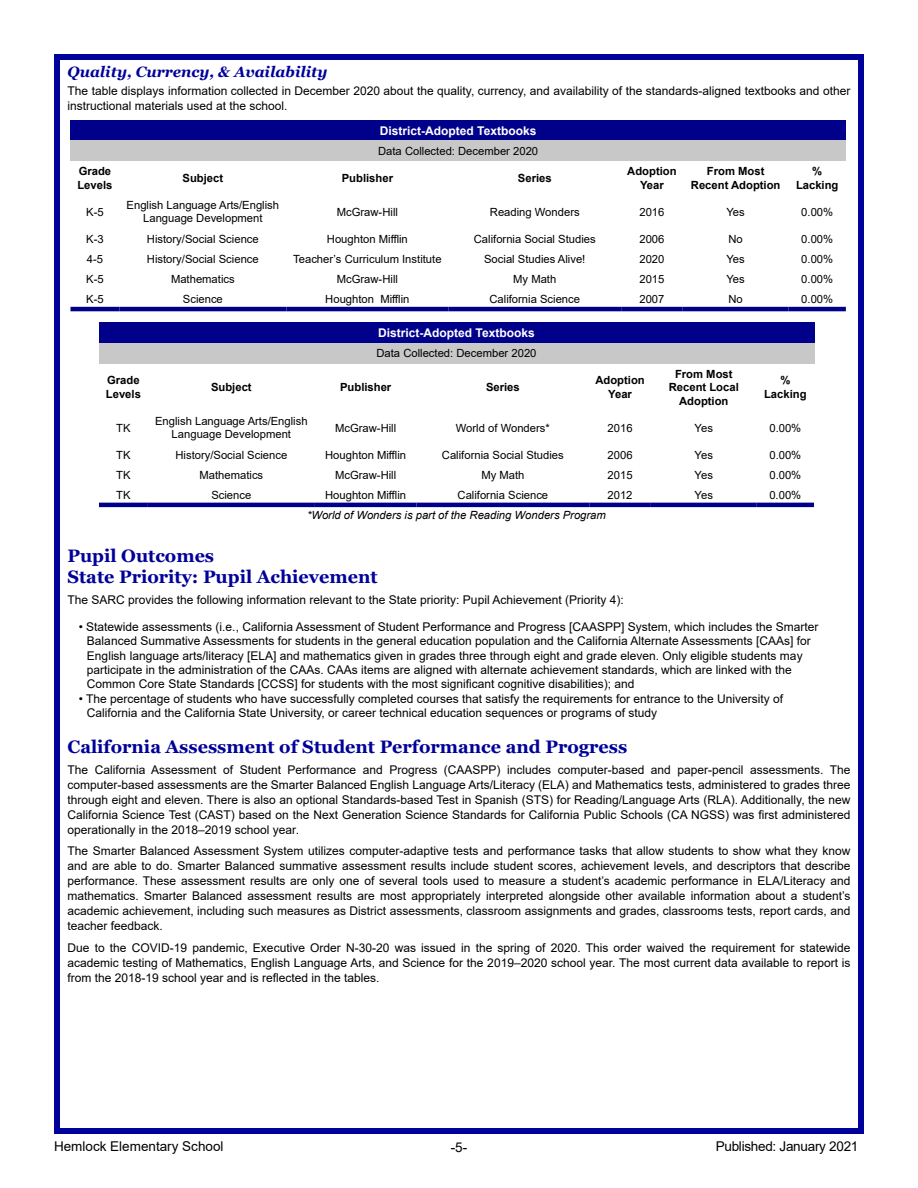
<style>
.page{position:relative;width:918px;height:1188px;background:#fff}
.page>*{position:absolute;margin:0;border:0;box-sizing:border-box;transform-origin:0 0}
.t1{font:700 18px/21.6px "Georgia";color:#00009a}
.t2{font:italic 700 15px "Georgia";color:#00009a}
.t3{font:13.5px "Arial";color:#000}
.t4{font:13.5px "Arial";letter-spacing:-.02em;color:#000}
.t5{font:12px/15px "Arial";color:#000}
.t6{font:700 12px "Arial";color:#fff}
.t7{font:11.25px/13.5px "Arial";color:#000;text-align:center}
.t8{font:700 11.25px/13.5px "Arial";color:#000;text-align:center}
.t9{font:italic 11.25px "Arial";color:#000}
</style>
<div class="page">
<div style="left:54px;top:54px;width:810px;height:1080px;border:6px solid #00009a"></div>
<div style="left:70px;top:120px;width:776px;height:21px;background:#00008b"></div>
<div style="left:70px;top:141px;width:776px;height:20px;background:#c8c8c8"></div>
<hr style="left:70px;top:307px;width:49px;height:4px;background:#00008b">
<hr style="left:119px;top:307px;width:167px;height:4px;background:#00008b">
<hr style="left:286px;top:307px;width:162px;height:4px;background:#00008b">
<hr style="left:448px;top:307px;width:173px;height:4px;background:#00008b">
<hr style="left:621px;top:307px;width:62px;height:4px;background:#00008b">
<hr style="left:683px;top:307px;width:106px;height:4px;background:#00008b">
<hr style="left:789px;top:307px;width:57px;height:4px;background:#00008b">
<div style="left:99px;top:322px;width:715px;height:21px;background:#00008b"></div>
<div style="left:99px;top:343px;width:715px;height:20px;background:#c8c8c8"></div>
<hr style="left:99px;top:503px;width:49px;height:4px;background:#00008b">
<hr style="left:148px;top:503px;width:167px;height:4px;background:#00008b">
<hr style="left:315px;top:503px;width:102px;height:4px;background:#00008b">
<hr style="left:417px;top:503px;width:172px;height:4px;background:#00008b">
<hr style="left:589px;top:503px;width:62px;height:4px;background:#00008b">
<hr style="left:651px;top:503px;width:106px;height:4px;background:#00008b">
<hr style="left:757px;top:503px;width:57px;height:4px;background:#00008b">
<p class="t2" style="left:68px;top:62px;width:262px">Quality, Currency, &amp; Availability</p>
<p class="t5" style="left:68px;top:84px;width:784px">The table displays information collected in December 2020 about the quality, currency, and availability of the standards-aligned textbooks and other instructional materials used at the school.</p>
<p class="t6" style="left:380px;top:122px;width:158px">District-Adopted Textbooks</p>
<p class="t7" style="left:378px;top:144px;width:162px">Data Collected: December 2020</p>
<p class="t8" style="left:77px;top:165px;width:37px;text-align:left">Grade<br>Levels</p>
<p class="t8" style="left:183px;top:171px;width:42px">Subject</p>
<p class="t8" style="left:342px;top:171px;width:53px">Publisher</p>
<p class="t8" style="left:518px;top:171px;width:35px">Series</p>
<p class="t8" style="left:627px;top:165px;width:51px">Adoption<br>Year</p>
<p class="t8" style="left:691px;top:165px;width:91px">From Most<br>Recent Adoption</p>
<p class="t8" style="left:796px;top:165px;width:44px">%<br>Lacking</p>
<p class="t7" style="left:86px;top:205px;width:19px">K-5</p>
<p class="t7" style="left:127px;top:198px;width:154px">English Language Arts/English<br>Language Development</p>
<p class="t7" style="left:337px;top:205px;width:63px">McGraw-Hill</p>
<p class="t7" style="left:490px;top:205px;width:91px">Reading Wonders</p>
<p class="t7" style="left:639px;top:205px;width:27px">2016</p>
<p class="t7" style="left:727px;top:205px;width:20px">Yes</p>
<p class="t7" style="left:801px;top:205px;width:33px">0.00%</p>
<p class="t7" style="left:86px;top:232px;width:19px">K-3</p>
<p class="t7" style="left:147px;top:232px;width:113px">History/Social Science</p>
<p class="t7" style="left:327px;top:232px;width:82px">Houghton Mifflin</p>
<p class="t7" style="left:474px;top:232px;width:123px">California Social Studies</p>
<p class="t7" style="left:639px;top:232px;width:27px">2006</p>
<p class="t7" style="left:729px;top:232px;width:16px">No</p>
<p class="t7" style="left:801px;top:232px;width:33px">0.00%</p>
<p class="t7" style="left:87px;top:252px;width:18px">4-5</p>
<p class="t7" style="left:147px;top:252px;width:113px">History/Social Science</p>
<p class="t7" style="left:293px;top:252px;width:150px">Teacher’s Curriculum Institute</p>
<p class="t7" style="left:484px;top:252px;width:103px">Social Studies Alive!</p>
<p class="t7" style="left:639px;top:252px;width:27px">2020</p>
<p class="t7" style="left:727px;top:252px;width:20px">Yes</p>
<p class="t7" style="left:801px;top:252px;width:33px">0.00%</p>
<p class="t7" style="left:86px;top:272px;width:19px">K-5</p>
<p class="t7" style="left:171px;top:272px;width:65px">Mathematics</p>
<p class="t7" style="left:337px;top:272px;width:63px">McGraw-Hill</p>
<p class="t7" style="left:513px;top:272px;width:45px">My Math</p>
<p class="t7" style="left:639px;top:272px;width:27px">2015</p>
<p class="t7" style="left:727px;top:272px;width:20px">Yes</p>
<p class="t7" style="left:801px;top:272px;width:33px">0.00%</p>
<p class="t7" style="left:86px;top:292px;width:19px">K-5</p>
<p class="t7" style="left:183px;top:292px;width:42px">Science</p>
<p class="t7" style="left:325px;top:292px;width:86px">Houghton Mifflin</p>
<p class="t7" style="left:489px;top:292px;width:92px">California Science</p>
<p class="t7" style="left:639px;top:292px;width:27px">2007</p>
<p class="t7" style="left:729px;top:292px;width:16px">No</p>
<p class="t7" style="left:801px;top:292px;width:33px">0.00%</p>
<p class="t6" style="left:378px;top:325px;width:158px">District-Adopted Textbooks</p>
<p class="t7" style="left:376px;top:347px;width:162px">Data Collected: December 2020</p>
<p class="t8" style="left:106px;top:374px;width:37px;text-align:left">Grade<br>Levels</p>
<p class="t8" style="left:211px;top:381px;width:42px">Subject</p>
<p class="t8" style="left:340px;top:381px;width:53px">Publisher</p>
<p class="t8" style="left:486px;top:381px;width:35px">Series</p>
<p class="t8" style="left:595px;top:374px;width:51px">Adoption<br>Year</p>
<p class="t8" style="left:669px;top:367px;width:72px">From Most<br>Recent Local<br>Adoption</p>
<p class="t8" style="left:764px;top:374px;width:44px">%<br>Lacking</p>
<p class="t7" style="left:116px;top:421px;width:16px">TK</p>
<p class="t7" style="left:155px;top:414px;width:154px">English Language Arts/English<br>Language Development</p>
<p class="t7" style="left:335px;top:421px;width:63px">McGraw-Hill</p>
<p class="t7" style="left:456px;top:421px;width:95px">World of Wonders*</p>
<p class="t7" style="left:608px;top:421px;width:27px">2016</p>
<p class="t7" style="left:695px;top:421px;width:20px">Yes</p>
<p class="t7" style="left:769px;top:421px;width:33px">0.00%</p>
<p class="t7" style="left:116px;top:448px;width:16px">TK</p>
<p class="t7" style="left:175px;top:448px;width:113px">History/Social Science</p>
<p class="t7" style="left:325px;top:448px;width:82px">Houghton Mifflin</p>
<p class="t7" style="left:442px;top:448px;width:123px">California Social Studies</p>
<p class="t7" style="left:608px;top:448px;width:27px">2006</p>
<p class="t7" style="left:695px;top:448px;width:20px">Yes</p>
<p class="t7" style="left:769px;top:448px;width:33px">0.00%</p>
<p class="t7" style="left:116px;top:468px;width:16px">TK</p>
<p class="t7" style="left:199px;top:468px;width:65px">Mathematics</p>
<p class="t7" style="left:335px;top:468px;width:63px">McGraw-Hill</p>
<p class="t7" style="left:481px;top:468px;width:45px">My Math</p>
<p class="t7" style="left:608px;top:468px;width:27px">2015</p>
<p class="t7" style="left:695px;top:468px;width:20px">Yes</p>
<p class="t7" style="left:769px;top:468px;width:33px">0.00%</p>
<p class="t7" style="left:116px;top:488px;width:16px">TK</p>
<p class="t7" style="left:211px;top:488px;width:42px">Science</p>
<p class="t7" style="left:325px;top:488px;width:82px">Houghton Mifflin</p>
<p class="t7" style="left:458px;top:488px;width:92px">California Science</p>
<p class="t7" style="left:608px;top:488px;width:27px">2012</p>
<p class="t7" style="left:695px;top:488px;width:20px">Yes</p>
<p class="t7" style="left:769px;top:488px;width:33px">0.00%</p>
<p class="t9" style="left:307px;top:508px;width:300px">*World of Wonders is part of the Reading Wonders Program</p>
<h1 class="t1" style="left:68px;top:545px;width:312px">Pupil Outcomes<br>State Priority: Pupil Achievement</h1>
<p class="t5" style="left:68px;top:592px;width:558px">The SARC provides the following information relevant to the State priority: Pupil Achievement (Priority 4):</p>
<p class="t5" style="left:87px;top:620px;width:733px;line-height:14.2px;text-indent:-8px">• Statewide assessments (i.e., California Assessment of Student Performance and Progress [CAASPP] System, which includes the Smarter Balanced Summative Assessments for students in the general education population and the California Alternate Assessments [CAAs] for English language arts/literacy [ELA] and mathematics given in grades three through eight and grade eleven. Only eligible students may participate in the administration of the CAAs. CAAs items are aligned with alternate achievement standards, which are linked with the Common Core State Standards [CCSS] for students with the most significant cognitive disabilities); and</p>
<p class="t5" style="left:87px;top:692px;width:698px;line-height:14.2px;text-indent:-8px">• The percentage of students who have successfully completed courses that satisfy the requirements for entrance to the University of<br>California and the California State University, or career technical education sequences or programs of study</p>
<h1 class="t1" style="left:68px;top:736px;width:561px">California Assessment of Student Performance and Progress</h1>
<p class="t5" style="left:68px;top:762px;width:784px;text-align:justify">The California Assessment of Student Performance and Progress (CAASPP) includes computer-based and paper-pencil assessments. The computer-based assessments are the Smarter Balanced English Language Arts/Literacy (ELA) and Mathematics tests, administered to grades three through eight and eleven. There is also an optional Standards-based Test in Spanish (STS) for Reading/Language Arts (RLA). Additionally, the new California Science Test (CAST) based on the Next Generation Science Standards for California Public Schools (CA NGSS) was first administered operationally in the 2018–2019 school year.</p>
<p class="t5" style="left:68px;top:844px;width:784px;text-align:justify">The Smarter Balanced Assessment System utilizes computer-adaptive tests and performance tasks that allow students to show what they know and are able to do. Smarter Balanced summative assessment results include student scores, achievement levels, and descriptors that describe performance. These assessment results are only one of several tools used to measure a student’s academic performance in ELA/Literacy and mathematics. Smarter Balanced assessment results are most appropriately interpreted alongside other available information about a student’s academic achievement, including such measures as District assessments, classroom assignments and grades, classrooms tests, report cards, and teacher feedback.</p>
<p class="t5" style="left:68px;top:940px;width:785px;text-align:justify">Due to the COVID-19 pandemic, Executive Order N-30-20 was issued in the spring of 2020. This order waived the requirement for statewide academic testing of Mathematics, English Language Arts, and Science for the 2019–2020 school year. The most current data available to report is from the 2018-19 school year and is reflected in the tables.</p>
<p class="t3" style="left:54px;top:1137px;width:171px">Hemlock Elementary School</p>
<p class="t3" style="left:451px;top:1138px;width:18px">-5-</p>
<p class="t4" style="left:716px;top:1136px;width:144px">Published: January 2021</p>
</div>
